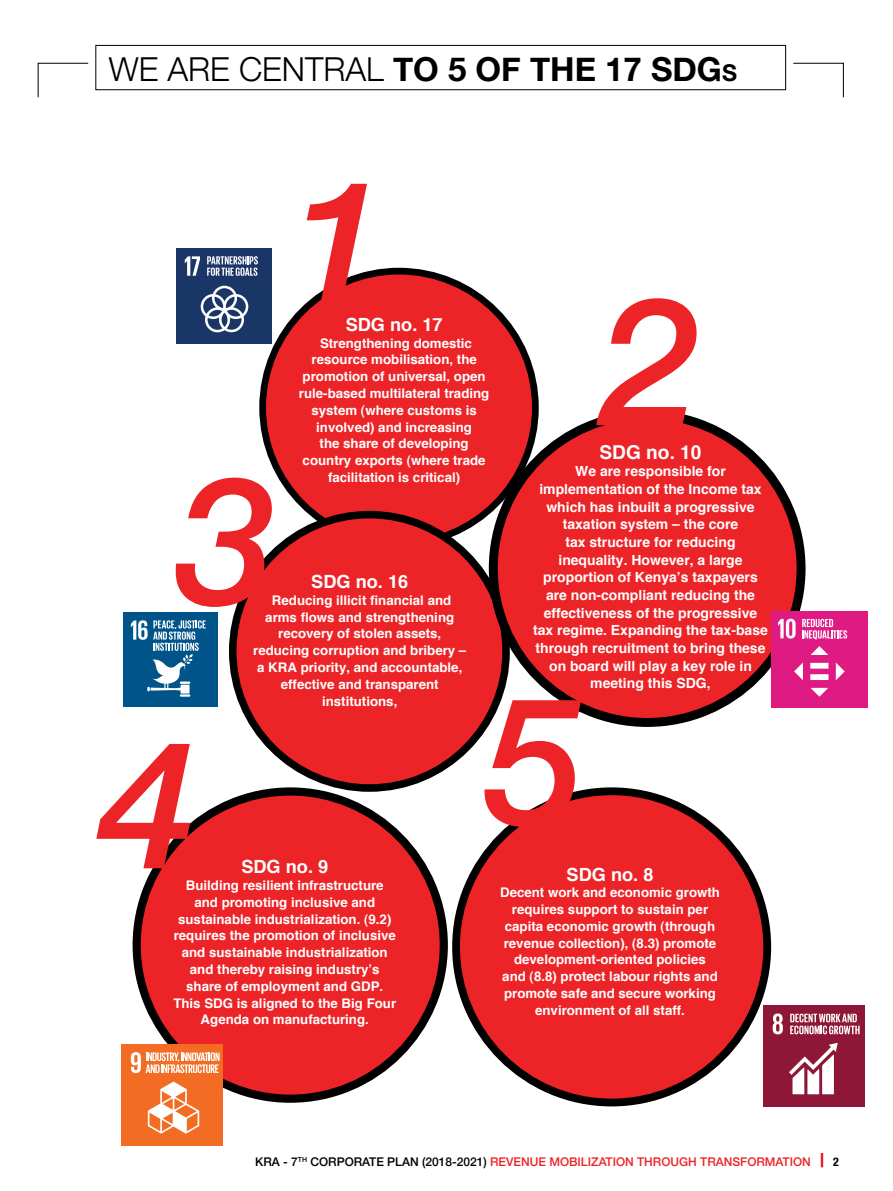
<style>
.page{position:relative;width:893px;height:1191px;background:#fff}
.page>*{position:absolute;margin:0;border:0;box-sizing:border-box;transform-origin:0 0}
.t1{font:italic 500 177.6px "Helvetica Neue";color:#ec2428}
.t2{font:700 33px "Helvetica Neue";color:#000}
.t3{font:700 19.2px "Helvetica";color:#fff}
.t4{font:700 18.15px "Helvetica";color:#fff}
.t5{font:700 13.95px/17.7px "Helvetica";color:#fff;text-align:center}
.t6{font:700 13.35px/16.8px "Helvetica";color:#fff;text-align:center}
.t7{font:500 12px "Helvetica Neue";color:#ec2428}
.t8{font:700 condensed 12px "Helvetica Neue";color:#000}
.s1{font-weight:300}
.s2{font-size:23.1px}
.s3{color:#000}
</style>
<div class="page">
<svg style="left:821px;top:1153px;width:2px;height:14px"></svg>
<svg style="left:793px;top:62px;width:51px;height:36px"></svg>
<div style="left:259px;top:268px;width:280px;height:279px;background:#000;border-radius:50%"></div>
<div style="left:266px;top:274px;width:266px;height:266px;background:#ec2428;border-radius:50%"></div>
<div style="left:229px;top:511px;width:281px;height:281px;background:#000;border-radius:50%"></div>
<div style="left:237px;top:518px;width:265px;height:266px;background:#ec2428;border-radius:50%"></div>
<div style="left:95px;top:45px;width:691px;height:45px;border:1px solid #000"></div>
<svg style="left:37px;top:62px;width:52px;height:36px"></svg>
<div style="left:133px;top:787px;width:315px;height:315px;background:#000;border-radius:50%"></div>
<div style="left:452px;top:787px;width:319px;height:319px;background:#000;border-radius:50%"></div>
<div style="left:489px;top:410px;width:316px;height:317px;background:#000;border-radius:50%"></div>
<div style="left:141px;top:795px;width:299px;height:299px;background:#ec2428;border-radius:50%"></div>
<div style="left:460px;top:795px;width:303px;height:303px;background:#ec2428;border-radius:50%"></div>
<div style="left:498px;top:419px;width:299px;height:299px;background:#ec2428;border-radius:50%"></div>
<div style="left:124px;top:612px;width:94px;height:95px;background:#005489"></div>
<svg style="left:131px;top:620px;width:75px;height:76px"></svg>
<div style="left:763px;top:1005px;width:101px;height:101px;background:#8e1737"></div>
<svg style="left:789px;top:1042px;width:49px;height:52px"></svg>
<svg style="left:773px;top:1013px;width:10px;height:21px"></svg>
<svg style="left:790px;top:1013px;width:70px;height:21px"></svg>
<div style="left:122px;top:1044px;width:101px;height:101px;background:#f26d23"></div>
<svg style="left:148px;top:1081px;width:51px;height:52px"></svg>
<svg style="left:131px;top:1052px;width:89px;height:21px"></svg>
<div style="left:176px;top:248px;width:96px;height:96px;background:#1a3667"></div>
<svg style="left:201px;top:286px;width:47px;height:46px"></svg>
<svg style="left:185px;top:256px;width:15px;height:20px"></svg>
<svg style="left:207px;top:256px;width:51px;height:20px"></svg>
<div style="left:771px;top:611px;width:96px;height:96px;background:#df1a83"></div>
<div style="left:810px;top:674px;width:18px;height:6px;background:#fff"></div>
<div style="left:810px;top:663px;width:18px;height:5px;background:#fff"></div>
<svg style="left:811px;top:646px;width:17px;height:9px"></svg>
<svg style="left:836px;top:663px;width:9px;height:17px"></svg>
<svg style="left:811px;top:688px;width:17px;height:8px"></svg>
<svg style="left:794px;top:662px;width:9px;height:18px"></svg>
<svg style="left:778px;top:618px;width:17px;height:20px"></svg>
<svg style="left:802px;top:619px;width:45px;height:20px"></svg>
<h2 class="t2" style="left:109px;top:43px;width:630px"><span class="s1">WE ARE CENTRAL</span> TO 5 OF THE 17 SDG<span class="s2">s</span></h2>
<h1 class="t1" style="left:287px;top:93px;width:100px">1</h1>
<h3 class="t4" style="left:346px;top:313px;width:98px">SDG no. 17</h3>
<p class="t6" style="left:299px;top:334px;width:192px">Strengthening domestic resource mobilisation, the promotion of universal, open rule-based multilateral trading system (where customs is involved) and increasing<br>the share of developing country exports (where trade facilitation is critical)</p>
<h1 class="t1" style="left:601px;top:210px;width:100px">2</h1>
<h3 class="t3" style="left:599px;top:440px;width:104px">SDG no. 10</h3>
<p class="t5" style="left:533px;top:462px;width:236px">We are responsible for implementation of the Income tax which has inbuilt a progressive taxation system – the core<br>tax structure for reducing inequality. However, a large proportion of Kenya’s taxpayers are non-compliant reducing the effectiveness of the progressive tax regime. Expanding the tax-base through recruitment to bring these on board will play a key role in meeting this SDG,</p>
<h1 class="t1" style="left:176px;top:389px;width:100px">3</h1>
<h3 class="t4" style="left:311px;top:570px;width:98px">SDG no. 16</h3>
<p class="t6" style="left:253px;top:591px;width:215px">Reducing illicit financial and arms flows and strengthening recovery of stolen assets, reducing corruption and bribery – a KRA priority, and accountable, effective and transparent institutions,</p>
<h1 class="t1" style="left:484px;top:609px;width:100px">5</h1>
<h1 class="t1" style="left:96px;top:653px;width:100px">4</h1>
<h3 class="t4" style="left:241px;top:855px;width:88px">SDG no. 9</h3>
<p class="t6" style="left:173px;top:876px;width:224px">Building resilient infrastructure and promoting inclusive and sustainable industrialization. (9.2) requires the promotion of inclusive and sustainable industrialization and thereby raising industry’s share of employment and GDP.<br>This SDG is aligned to the Big Four Agenda on manufacturing.</p>
<h3 class="t4" style="left:567px;top:862px;width:88px">SDG no. 8</h3>
<p class="t6" style="left:500px;top:884px;width:221px">Decent work and economic growth requires support to sustain per capita economic growth (through revenue collection), (8.3) promote development-oriented policies<br>and (8.8) protect labour rights and promote safe and secure working environment of all staff.</p>
<p class="t7" style="left:255px;top:1151px;width:557px"><span class="s3">KRA - 7</span><sup>TH</sup> <span class="s3">CORPORATE PLAN (2018-2021)</span> REVENUE MOBILIZATION THROUGH TRANSFORMATION</p>
<p class="t8" style="left:833px;top:1151px;width:7px">2</p>
</div>
